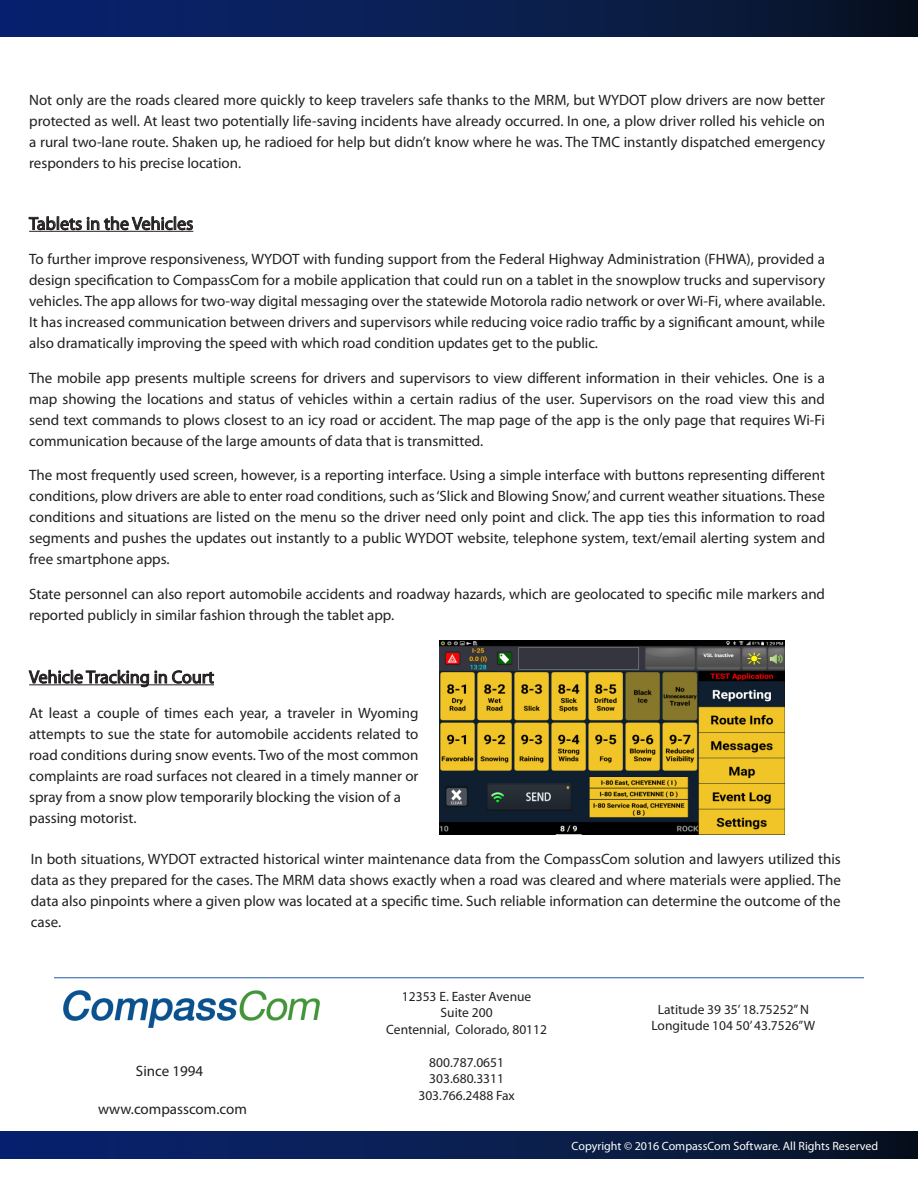
<style>
.page{position:relative;width:918px;height:1188px;background:#fff}
.page>*{position:absolute;margin:0;border:0;box-sizing:border-box;transform-origin:0 0}
.t1{font:18px "Myriad Pro";color:#231f20}
.t2{font:15px/21px "Myriad Pro";color:#231f20;text-align:justify}
.t3{font:13.5px "Myriad Pro";color:#231f20}
.t4{font:12px "Myriad Pro";color:#fff}
</style>
<div class="page">
<div style="left:0;top:1132px;width:918px;height:27px;background:linear-gradient(to right,#092575,#091627)"></div>
<div style="left:0;top:0;width:918px;height:37px;background:linear-gradient(to right,#092575,#091627)"></div>
<hr style="left:54px;top:977px;width:810px;height:1px;background:#245ba9">
<svg style="left:28px;top:216px;width:165px;height:16px"></svg>
<img style="left:64px;top:990px;width:255px;height:38px">
<img style="left:440px;top:640px;width:345px;height:195px">
<svg style="left:28px;top:669px;width:186px;height:19px"></svg>
<p class="t2" style="left:29px;top:89px;width:798px">Not only are the roads cleared more quickly to keep travelers safe thanks to the MRM, but WYDOT plow drivers are now better protected as well. At least two potentially life-saving incidents have already occurred. In one, a plow driver rolled his vehicle on a rural two-lane route. Shaken up, he radioed for help but didn’t know where he was. The TMC instantly dispatched emergency responders to his precise location.</p>
<p class="t1" style="left:29px;top:212px;width:166px">Tablets in the Vehicles</p>
<p class="t2" style="left:29px;top:248px;width:798px">To further improve responsiveness, WYDOT with funding support from the Federal Highway Administration (FHWA), provided a design specification to CompassCom for a mobile application that could run on a tablet in the snowplow trucks and supervisory vehicles. The app allows for two-way digital messaging over the statewide Motorola radio network or over Wi-Fi, where available.<br>It has increased communication between drivers and supervisors while reducing voice radio traffic by a significant amount, while also dramatically improving the speed with which road condition updates get to the public.</p>
<p class="t2" style="left:29px;top:367px;width:798px">The mobile app presents multiple screens for drivers and supervisors to view different information in their vehicles. One is a map showing the locations and status of vehicles within a certain radius of the user. Supervisors on the road view this and send text commands to plows closest to an icy road or accident. The map page of the app is the only page that requires Wi-Fi communication because of the large amounts of data that is transmitted.</p>
<p class="t2" style="left:29px;top:464px;width:798px">The most frequently used screen, however, is a reporting interface. Using a simple interface with buttons representing different conditions, plow drivers are able to enter road conditions, such as ‘Slick and Blowing Snow,’ and current weather situations. These conditions and situations are listed on the menu so the driver need only point and click. The app ties this information to road segments and pushes the updates out instantly to a public WYDOT website, telephone system, text/email alerting system and free smartphone apps.</p>
<p class="t2" style="left:29px;top:583px;width:797px">State personnel can also report automobile accidents and roadway hazards, which are geolocated to specific mile markers and reported publicly in similar fashion through the tablet app.</p>
<p class="t1" style="left:29px;top:666px;width:186px">Vehicle Tracking in Court</p>
<p class="t2" style="left:29px;top:702px;width:391px">At least a couple of times each year, a traveler in Wyoming attempts to sue the state for automobile accidents related to road conditions during snow events. Two of the most common complaints are road surfaces not cleared in a timely manner or spray from a snow plow temporarily blocking the vision of a</p>
<p class="t2" style="left:29px;top:807px;width:109px">passing motorist.</p>
<p class="t2" style="left:31px;top:848px;width:812px">In both situations, WYDOT extracted historical winter maintenance data from the CompassCom solution and lawyers utilized this data as they prepared for the cases. The MRM data shows exactly when a road was cleared and where materials were applied. The data also pinpoints where a given plow was located at a specific time. Such reliable information can determine the outcome of the case.</p>
<p class="t2" style="left:136px;top:1060px;width:69px">Since 1994</p>
<p class="t2" style="left:98px;top:1098px;width:150px">www.compasscom.com</p>
<p class="t3" style="left:402px;top:988px;width:131px">12353 E. Easter Avenue</p>
<p class="t3" style="left:441px;top:1004px;width:54px">Suite 200</p>
<p class="t3" style="left:386px;top:1021px;width:162px">Centennial, Colorado, 80112</p>
<p class="t3" style="left:429px;top:1054px;width:76px">800.787.0651</p>
<p class="t3" style="left:429px;top:1070px;width:76px">303.680.3311</p>
<p class="t3" style="left:418px;top:1087px;width:98px">303.766.2488 Fax</p>
<p class="t3" style="left:658px;top:1001px;width:153px">Latitude 39 35’ 18.75252” N</p>
<p class="t3" style="left:651px;top:1018px;width:165px">Longitude 104 50’ 43.7526”W</p>
<p class="t4" style="left:572px;top:1138px;width:308px">Copyright © 2016 CompassCom Software. All Rights Reserved</p>
</div>
